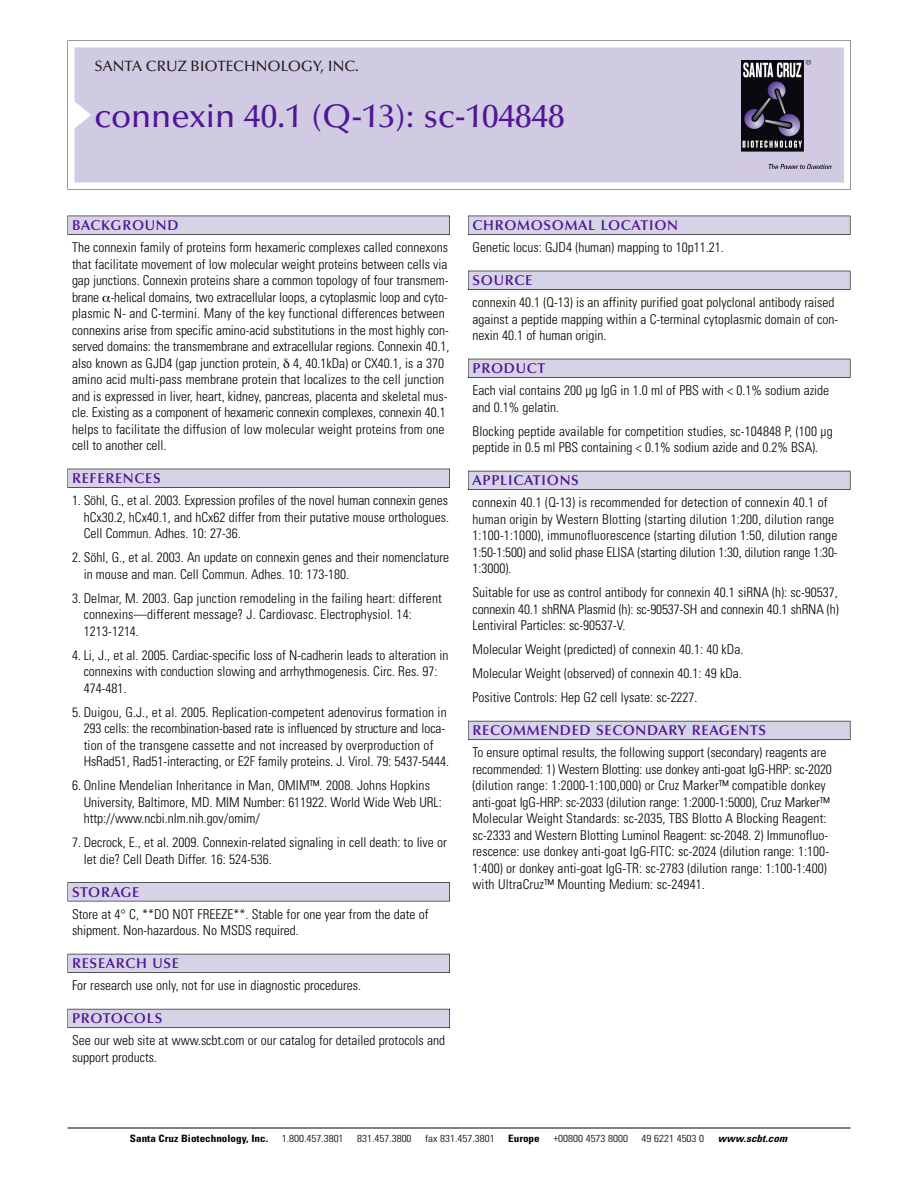
<style>
.page{position:relative;width:918px;height:1188px;background:#fff}
.page>*{position:absolute;margin:0;border:0;box-sizing:border-box;transform-origin:0 0}
.t1{font:500 33px "Optima";color:#511695}
.t2{font:500 15px "Optima";color:#231f20}
.t3{font:600 14.25px "Optima";letter-spacing:.05em;color:#511695}
.t4{font:300 condensed 13.5px/16.5px "Univers";color:#000}
.t5{font:300 condensed 10.2px "Univers";color:#000;scale:1.1 1}
.t6{font:700 condensed 10.2px "Univers";color:#000;scale:1.1 1}
.t7{font:italic 700 condensed 10.2px "Univers";letter-spacing:.005em;color:#000;scale:1.1 1}
</style>
<div class="page">
<svg style="left:68px;top:40px;width:783px;height:149px"></svg>
<div style="left:74px;top:47px;width:770px;height:135px;background:#d1cae3"></div>
<img style="left:741px;top:60px;width:90px;height:108px">
<div style="left:68px;top:216px;width:382px;height:19px;background:#525155"></div>
<div style="left:68px;top:216px;width:381px;height:18px;background:#d7d3e7"></div>
<div style="left:68px;top:469px;width:382px;height:19px;background:#515055"></div>
<div style="left:68px;top:469px;width:381px;height:18px;background:#d7d3e7"></div>
<div style="left:68px;top:882px;width:382px;height:19px;background:#545357"></div>
<div style="left:68px;top:883px;width:381px;height:18px;background:#d7d3e7"></div>
<div style="left:68px;top:954px;width:382px;height:19px;background:#54535a"></div>
<div style="left:68px;top:954px;width:381px;height:18px;background:#d7d3e7"></div>
<div style="left:68px;top:1009px;width:382px;height:19px;background:#5b5a62"></div>
<div style="left:68px;top:1009px;width:381px;height:18px;background:#d7d3e7"></div>
<div style="left:468px;top:216px;width:382px;height:19px;background:#525155"></div>
<div style="left:468px;top:216px;width:382px;height:18px;background:#d7d3e7"></div>
<div style="left:468px;top:271px;width:382px;height:19px;background:#515055"></div>
<div style="left:468px;top:271px;width:382px;height:18px;background:#d7d3e7"></div>
<div style="left:468px;top:359px;width:382px;height:19px;background:#525158"></div>
<div style="left:468px;top:359px;width:382px;height:18px;background:#d7d3e7"></div>
<div style="left:468px;top:471px;width:382px;height:19px;background:#54535a"></div>
<div style="left:468px;top:471px;width:382px;height:18px;background:#d7d3e7"></div>
<div style="left:468px;top:721px;width:382px;height:19px;background:#5b5a62"></div>
<div style="left:468px;top:721px;width:382px;height:18px;background:#d7d3e7"></div>
<hr style="left:68px;top:1128px;width:782px;height:1px;background:#000">
<p class="t2" style="left:94px;top:61px;width:266px">SANTA CRUZ BIOTECHNOLOGY, INC.</p>
<h1 class="t1" style="left:94px;top:103px;width:472px">connexin 40.1 (Q-13): sc-104848</h1>
<p class="t3" style="left:72px;top:219px;width:108px">BACKGROUND</p>
<p class="t4" style="left:72px;top:240px;width:379px">The connexin family of proteins form hexameric complexes called connexons that facilitate movement of low molecular weight proteins between cells via gap junctions. Connexin proteins share a common topology of four transmem&shy;brane -helical domains, two extracellular loops, a cytoplasmic loop and cyto&shy;plasmic N- and C-termini. Many of the key functional differences between connexins arise from specific amino-acid substitutions in the most highly con&shy;served domains: the transmembrane and extracellular regions. Connexin 40.1, also known as GJD4 (gap junction protein, 4, 40.1kDa) or CX40.1, is a 370 amino acid multi-pass membrane protein that localizes to the cell junction and is expressed in liver, heart, kidney, pancreas, placenta and skeletal mus&shy;cle. Existing as a component of hexameric connexin complexes, connexin 40.1 helps to facilitate the diffusion of low molecular weight proteins from one cell to another cell.</p>
<p class="t3" style="left:72px;top:473px;width:90px">REFERENCES</p>
<p class="t4" style="left:84px;top:493px;width:367px;text-align:justify;text-indent:-12px">1. Söhl, G., et al. 2003. Expression profiles of the novel human connexin genes hCx30.2, hCx40.1, and hCx62 differ from their putative mouse orthologues.<br>Cell Commun. Adhes. 10: 27-36.</p>
<p class="t4" style="left:84px;top:550px;width:367px;text-indent:-12px">2. Söhl, G., et al. 2003. An update on connexin genes and their nomenclature in mouse and man. Cell Commun. Adhes. 10: 173-180.</p>
<p class="t4" style="left:84px;top:591px;width:360px;text-indent:-12px">3. Delmar, M. 2003. Gap junction remodeling in the failing heart: different connexins—different message? J. Cardiovasc. Electrophysiol. 14:<br>1213-1214.</p>
<p class="t4" style="left:84px;top:648px;width:366px;text-indent:-12px">4. Li, J., et al. 2005. Cardiac-specific loss of N-cadherin leads to alteration in connexins with conduction slowing and arrhythmogenesis. Circ. Res. 97:<br>474-481.</p>
<p class="t4" style="left:84px;top:705px;width:367px;text-indent:-12px">5. Duigou, G.J., et al. 2005. Replication-competent adenovirus formation in 293 cells: the recombination-based rate is influenced by structure and loca&shy;tion of the transgene cassette and not increased by overproduction of HsRad51, Rad51-interacting, or E2F family proteins. J. Virol. 79: 5437-5444.</p>
<p class="t4" style="left:84px;top:778px;width:360px;text-indent:-12px">6. Online Mendelian Inheritance in Man, OMIM™. 2008. Johns Hopkins<br>University, Baltimore, MD. MIM Number: 611922. World Wide Web URL: http://www.ncbi.nlm.nih.gov/omim/</p>
<p class="t4" style="left:84px;top:835px;width:365px;text-indent:-12px">7. Decrock, E., et al. 2009. Connexin-related signaling in cell death: to live or let die? Cell Death Differ. 16: 524-536.</p>
<p class="t3" style="left:72px;top:886px;width:69px">STORAGE</p>
<p class="t4" style="left:72px;top:907px;width:358px">Store at 4° C, **DO NOT FREEZE**. Stable for one year from the date of shipment. Non-hazardous. No MSDS required.</p>
<p class="t3" style="left:72px;top:958px;width:109px">RESEARCH USE</p>
<p class="t4" style="left:72px;top:978px;width:290px">For research use only, not for use in diagnostic procedures.</p>
<p class="t3" style="left:72px;top:1013px;width:92px">PROTOCOLS</p>
<p class="t4" style="left:72px;top:1033px;width:375px">See our web site at www.scbt.com or our catalog for detailed protocols and support products.</p>
<p class="t3" style="left:473px;top:219px;width:207px">CHROMOSOMAL LOCATION</p>
<p class="t4" style="left:473px;top:240px;width:253px">Genetic locus: GJD4 (human) mapping to 10p11.21.</p>
<p class="t3" style="left:473px;top:275px;width:61px">SOURCE</p>
<p class="t4" style="left:473px;top:295px;width:367px">connexin 40.1 (Q-13) is an affinity purified goat polyclonal antibody raised against a peptide mapping within a C-terminal cytoplasmic domain of con&shy;nexin 40.1 of human origin.</p>
<p class="t3" style="left:473px;top:363px;width:74px">PRODUCT</p>
<p class="t4" style="left:473px;top:383px;width:358px">Each vial contains 200 µg IgG in 1.0 ml of PBS with &lt; 0.1% sodium azide and 0.1% gelatin.</p>
<p class="t4" style="left:473px;top:424px;width:362px">Blocking peptide available for competition studies, sc-104848 P, (100 µg peptide in 0.5 ml PBS containing &lt; 0.1% sodium azide and 0.2% BSA).</p>
<p class="t3" style="left:473px;top:475px;width:108px">APPLICATIONS</p>
<p class="t4" style="left:473px;top:495px;width:367px">connexin 40.1 (Q-13) is recommended for detection of connexin 40.1 of human origin by Western Blotting (starting dilution 1:200, dilution range 1:100-1:1000), immunofluorescence (starting dilution 1:50, dilution range 1:50-1:500) and solid phase ELISA (starting dilution 1:30, dilution range 1:30- 1:3000).</p>
<p class="t4" style="left:473px;top:585px;width:368px;text-align:justify">Suitable for use as control antibody for connexin 40.1 siRNA (h): sc-90537, connexin 40.1 shRNA Plasmid (h): sc-90537-SH and connexin 40.1 shRNA (h)<br>Lentiviral Particles: sc-90537-V.</p>
<p class="t4" style="left:473px;top:639px;width:272px;line-height:24px;text-align:justify">Molecular Weight (predicted) of connexin 40.1: 40 kDa.<br>Molecular Weight (observed) of connexin 40.1: 49 kDa.<br>Positive Controls: Hep G2 cell lysate: sc-2227.</p>
<p class="t3" style="left:473px;top:725px;width:295px">RECOMMENDED SECONDARY REAGENTS</p>
<p class="t4" style="left:473px;top:745px;width:361px">To ensure optimal results, the following support (secondary) reagents are recommended: 1) Western Blotting: use donkey anti-goat IgG-HRP: sc-2020 (dilution range: 1:2000-1:100,000) or Cruz Marker™ compatible donkey anti-goat IgG-HRP: sc-2033 (dilution range: 1:2000-1:5000), Cruz Marker™ Molecular Weight Standards: sc-2035, TBS Blotto A Blocking Reagent: sc-2333 and Western Blotting Luminol Reagent: sc-2048. 2) Immunofluo&shy;rescence: use donkey anti-goat IgG-FITC: sc-2024 (dilution range: 1:100- 1:400) or donkey anti-goat IgG-TR: sc-2783 (dilution range: 1:100-1:400) with UltraCruz™ Mounting Medium: sc-24941.</p>
<p class="t6" style="left:130px;top:1135px;width:127px">Santa Cruz Biotechnology, Inc.</p>
<p class="t5" style="left:282px;top:1135px;width:58px">1.800.457.3801</p>
<p class="t5" style="left:357px;top:1135px;width:51px">831.457.3800</p>
<p class="t5" style="left:425px;top:1135px;width:65px">fax 831.457.3801</p>
<p class="t6" style="left:508px;top:1135px;width:30px">Europe</p>
<p class="t5" style="left:553px;top:1135px;width:69px">+00800 4573 8000</p>
<p class="t5" style="left:642px;top:1135px;width:58px">49 6221 4503 0</p>
<p class="t7" style="left:718px;top:1135px;width:64px">www.scbt.com</p>
</div>
